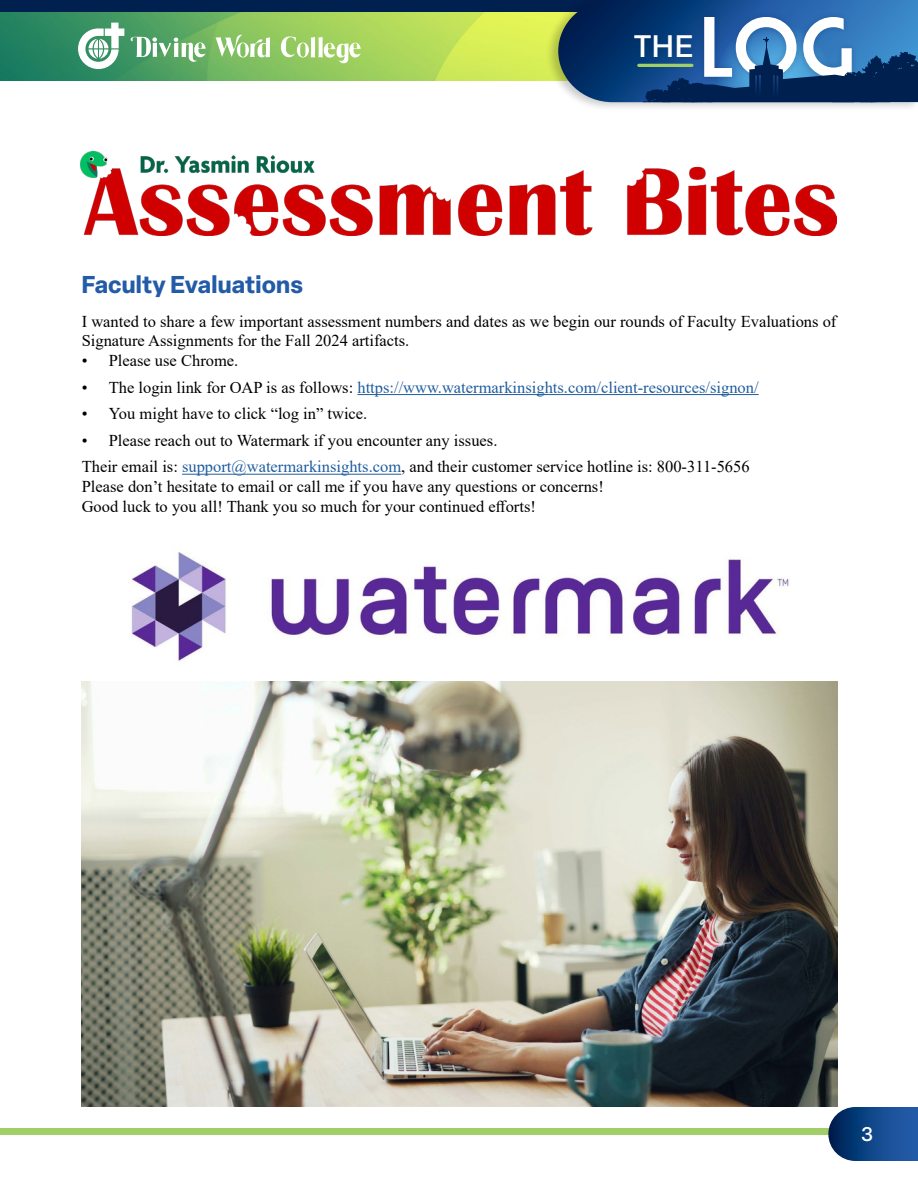
<style>
.page{position:relative;width:918px;height:1188px;background:#fff}
.page>*{position:absolute;margin:0;border:0;box-sizing:border-box;transform-origin:0 0}
.t1{font:75.45px "Moderna";color:#fff}
.t2{font:500 30.6px "Elza";color:#fff}
.t3{font:700 24px "Elza";letter-spacing:.01em;color:#235ba7}
.t4{font:500 19.5px "Elza";color:#fff}
.t5{font:16.5px/19.8px "Times New Roman";color:#000}
.t6{font:16.5px "Times New Roman";color:#215e9e}
.s1{color:#000}
.s2{color:#215e9e}
</style>
<div class="page">
<div style="left:0;top:1128px;width:918px;height:7px;background:#a0cf67"></div>
<svg style="left:828px;top:1107px;width:90px;height:54px;background:#21528f"></svg>
<div style="left:0;top:0;width:636px;height:22px;background:#002050"></div>
<img style="left:0;top:13px;width:545px;height:68px">
<svg style="left:78px;top:23px;width:46px;height:46px"></svg>
<svg style="left:280px;top:36px;width:81px;height:28px"></svg>
<svg style="left:215px;top:35px;width:55px;height:23px"></svg>
<svg style="left:131px;top:37px;width:75px;height:25px"></svg>
<div style="left:545px;top:0;width:373px;height:112px;background:#000;opacity:.21"></div>
<svg style="left:558px;top:0;width:360px;height:112px;background:#2f5e8f"></svg>
<hr style="left:357px;top:394px;width:402px;height:1px;background:#215e9e">
<hr style="left:182px;top:474px;width:219px;height:1px;background:#215e9e">
<img style="left:80px;top:152px;width:756px;height:84px">
<img style="left:81px;top:551px;width:754px;height:131px">
<img style="left:81px;top:682px;width:756px;height:425px">
<h2 class="t2" style="left:634px;top:25px;width:61px">THE</h2>
<h1 class="t1" style="left:699px;top:-1px;width:154px">LOG</h1>
<h3 class="t3" style="left:82px;top:268px;width:223px">Faculty Evaluations</h3>
<p class="t5" style="left:82px;top:311px;width:756px">I wanted to share a few important assessment numbers and dates as we begin our rounds of Faculty Evaluations of<br>Signature Assignments for the Fall 2024 artifacts.</p>
<p class="t5" style="left:82px;top:350px;width:158px">• Please use Chrome.</p>
<p class="t6" style="left:82px;top:376px;width:679px"><span class="s1">• The login link for OAP is as follows:</span> https://www.watermarkinsights.com/client-resources/signon/</p>
<p class="t5" style="left:82px;top:403px;width:287px">• You might have to click “log in” twice.</p>
<p class="t5" style="left:82px;top:427px;width:670px;line-height:26.5px">• Please reach out to Watermark if you encounter any issues.<br>Their email is: <span class="s2">support@watermarkinsights.com</span>, and their customer service hotline is: 800-311-5656</p>
<p class="t5" style="left:82px;top:476px;width:524px">Please don’t hesitate to email or call me if you have any questions or concerns!<br>Good luck to you all! Thank you so much for your continued efforts!</p>
<p class="t4" style="left:861px;top:1121px;width:13px">3</p>
</div>
